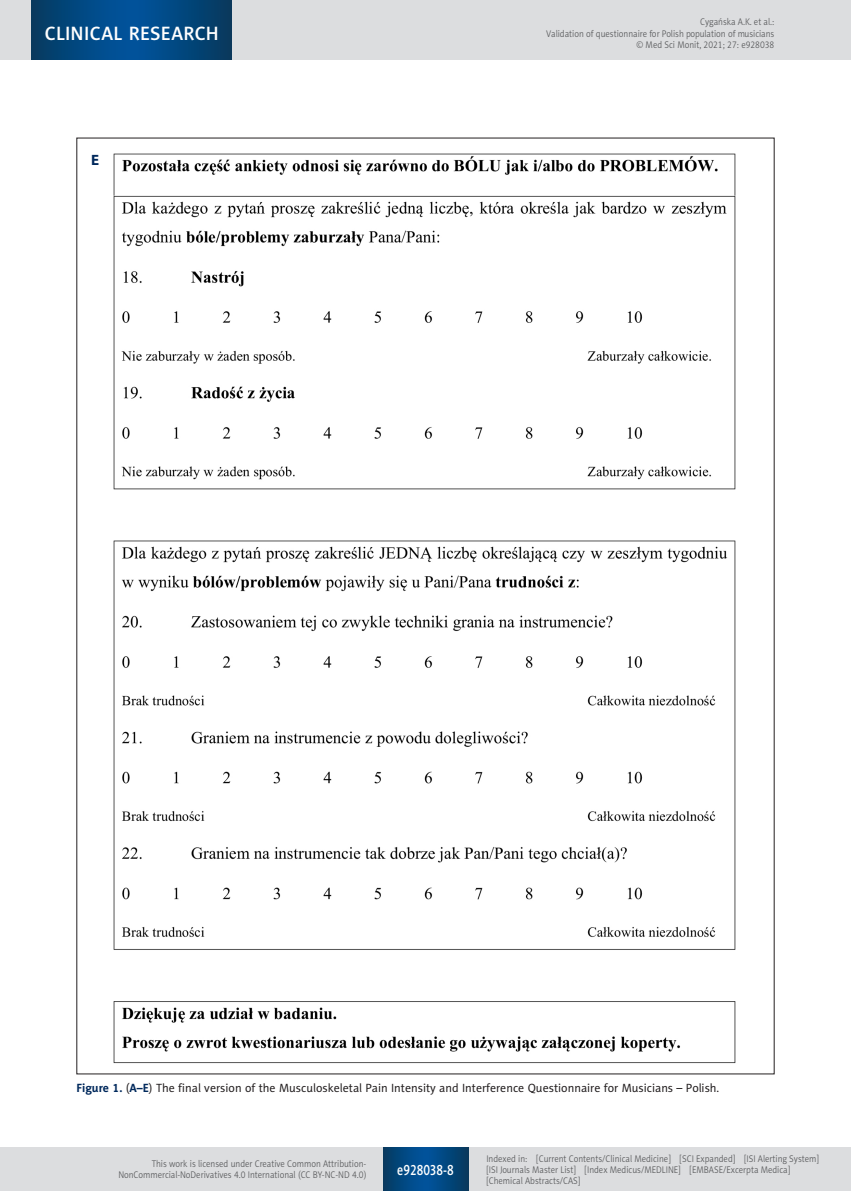
<style>
.page{position:relative;width:851px;height:1191px;background:#fff}
.page>*{position:absolute;margin:0;border:0;box-sizing:border-box;transform-origin:0 0}
.t1{font:19.5px "Naomi Sans EFN Medium";letter-spacing:.015em;color:#fff}
.t2{font:15px "Naomi Sans EFN Medium";color:#fff;scale:.8 1}
.t3{font:700 15px "Myriad Pro";color:#00295c}
.MSM_Rycina_tytul{font:12px "Naomi Sans EFN";color:#231f20}
.t4{font:9.75px/11.2px "Naomi Sans EFN Light";color:#57585a;text-align:right;scale:.9 1}
.s1{font-weight:700;color:#00295c}
</style>
<div class="page">
<img style="left:113px;top:153px;width:623px;height:911px">
<div style="left:0;top:1148px;width:850px;height:43px;background:#dcdddf"></div>
<svg style="left:383px;top:1147px;width:85px;height:43px;background:#02477e"></svg>
<div style="left:0;top:0;width:850px;height:60px;background:#dcdddf"></div>
<hr style="left:850px;top:0;width:1px;height:60px;background:#dcdddf">
<svg style="left:32px;top:0;width:200px;height:60px;background:#02477e"></svg>
<h1 class="t1" style="left:45px;top:22px;width:175px">CLINICAL RESEARCH</h1>
<p class="t3" style="left:91px;top:151px;width:10px">E</p>
<p class="t4" style="left:546px;top:16px;width:255px">Cygańska A.K. et al.:<br>Validation of questionnaire for Polish population of musicians © Med Sci Monit, 2021; 27: e928038</p>
<p class="MSM_Rycina_tytul" style="left:77px;top:1081px;width:644px"><span class="s1">Figure 1.</span> (<span class="s1">A–E</span>) The final version of the Musculoskeletal Pain Intensity and Interference Questionnaire for Musicians – Polish.</p>
<p class="t4" style="left:118px;top:1158px;width:277px">This work is licensed under Creative Common Attribution-<br>NonCommercial-NoDerivatives 4.0 International (CC BY-NC-ND 4.0)</p>
<h2 class="t2" style="left:397px;top:1160px;width:72px">e928038-8</h2>
<p class="t4" style="left:486px;top:1152px;width:371px;text-align:left">Indexed in: [Current Contents/Clinical Medicine] [SCI Expanded] [ISI Alerting System] [ISI Journals Master List] [Index Medicus/MEDLINE] [EMBASE/Excerpta Medica] [Chemical Abstracts/CAS]</p>
</div>
